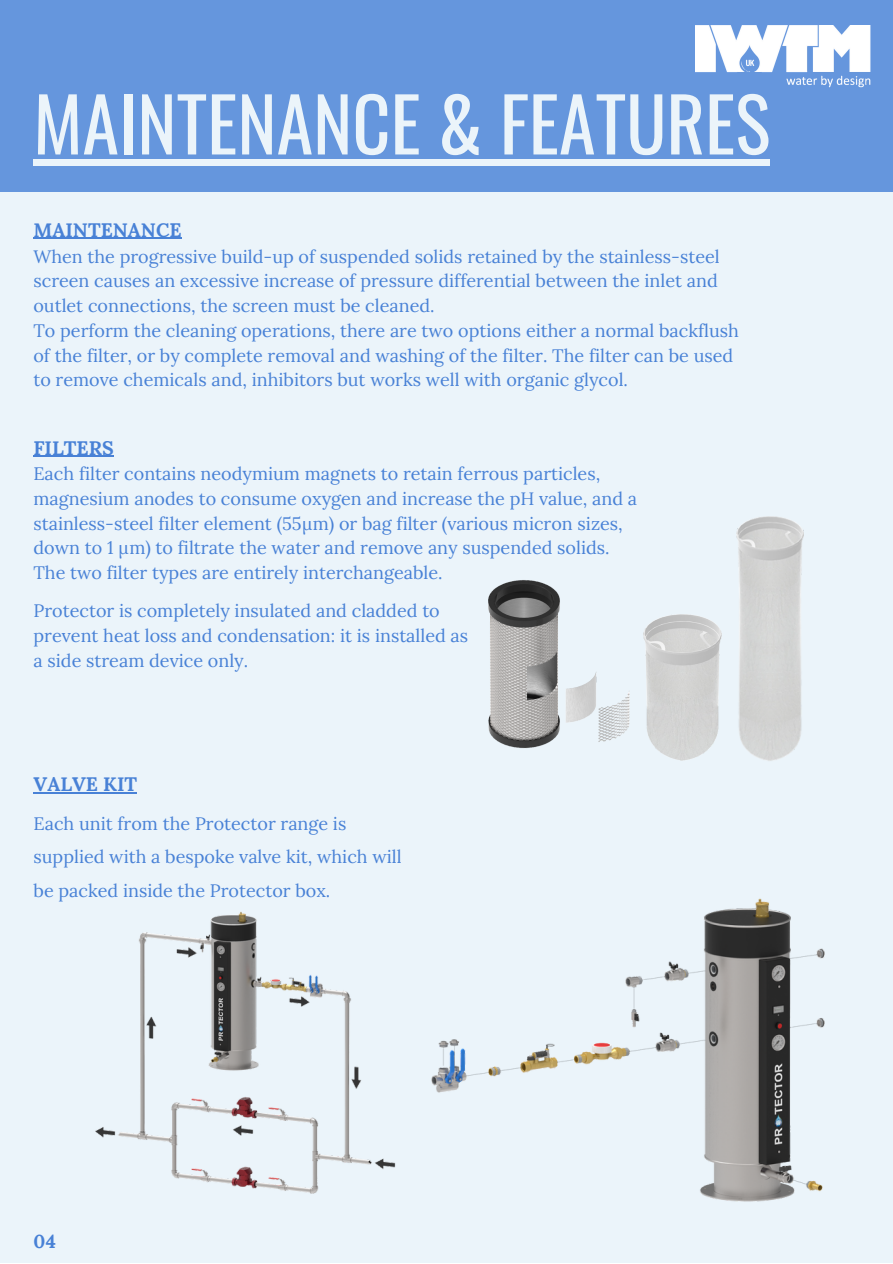
<style>
.page{position:relative;width:893px;height:1264px;background:#fff}
.page>*{position:absolute;margin:0;border:0;box-sizing:border-box;transform-origin:0 0}
.t1{font:74.25px "Oswald";color:#ebf4fa}
.t2{font:700 19.5px "Lora";color:#4881d6}
.t3{font:700 18.75px "Lora";color:#4881d6}
.t4{font:18px/24.8px "Lora";color:#4881d6}
</style>
<div class="page">
<div style="left:0;top:0;width:892px;height:1262px;background:#ebf4fa"></div>
<div style="left:0;top:0;width:892px;height:192px;background:#6596dd"></div>
<img style="left:736px;top:516px;width:67px;height:245px">
<img style="left:643px;top:614px;width:78px;height:146px">
<img style="left:431px;top:898px;width:394px;height:304px">
<div style="left:33px;top:159px;width:737px;height:7px;background:#ebf4fa"></div>
<hr style="left:34px;top:792px;width:103px;height:1px;background:#4881d6">
<hr style="left:33px;top:455px;width:81px;height:2px;background:#4881d6">
<hr style="left:33px;top:238px;width:148px;height:1px;background:#4881d6">
<img style="left:95px;top:911px;width:301px;height:283px">
<img style="left:488px;top:580px;width:142px;height:168px">
<img style="left:695px;top:25px;width:176px;height:63px">
<h1 class="t1" style="left:33px;top:66px;width:738px">MAINTENANCE &amp; FEATURES</h1>
<p class="t2" style="left:33px;top:217px;width:150px">MAINTENANCE</p>
<p class="t4" style="left:33px;top:243px;width:707px">When the progressive build-up of suspended solids retained by the stainless-steel screen causes an excessive increase of pressure differential between the inlet and outlet connections, the screen must be cleaned.<br>To perform the cleaning operations, there are two options either a normal backflush of the filter, or by complete removal and washing of the filter. The filter can be used to remove chemicals and, inhibitors but works well with organic glycol.</p>
<p class="t2" style="left:33px;top:435px;width:82px">FILTERS</p>
<p class="t4" style="left:33px;top:461px;width:605px">Each filter contains neodymium magnets to retain ferrous particles, magnesium anodes to consume oxygen and increase the pH value, and a stainless-steel filter element (55μm) or bag filter (various micron sizes, down to 1 μm) to filtrate the water and remove any suspended solids.<br>The two filter types are entirely interchangeable.</p>
<p class="t4" style="left:34px;top:598px;width:436px">Protector is completely insulated and cladded to prevent heat loss and condensation: it is installed as a side stream device only.</p>
<p class="t2" style="left:34px;top:771px;width:105px">VALVE KIT</p>
<p class="t4" style="left:34px;top:806px;width:369px;line-height:33.8px">Each unit from the Protector range is supplied with a bespoke valve kit, which will be packed inside the Protector box.</p>
<p class="t3" style="left:33px;top:1228px;width:24px">04</p>
</div>
